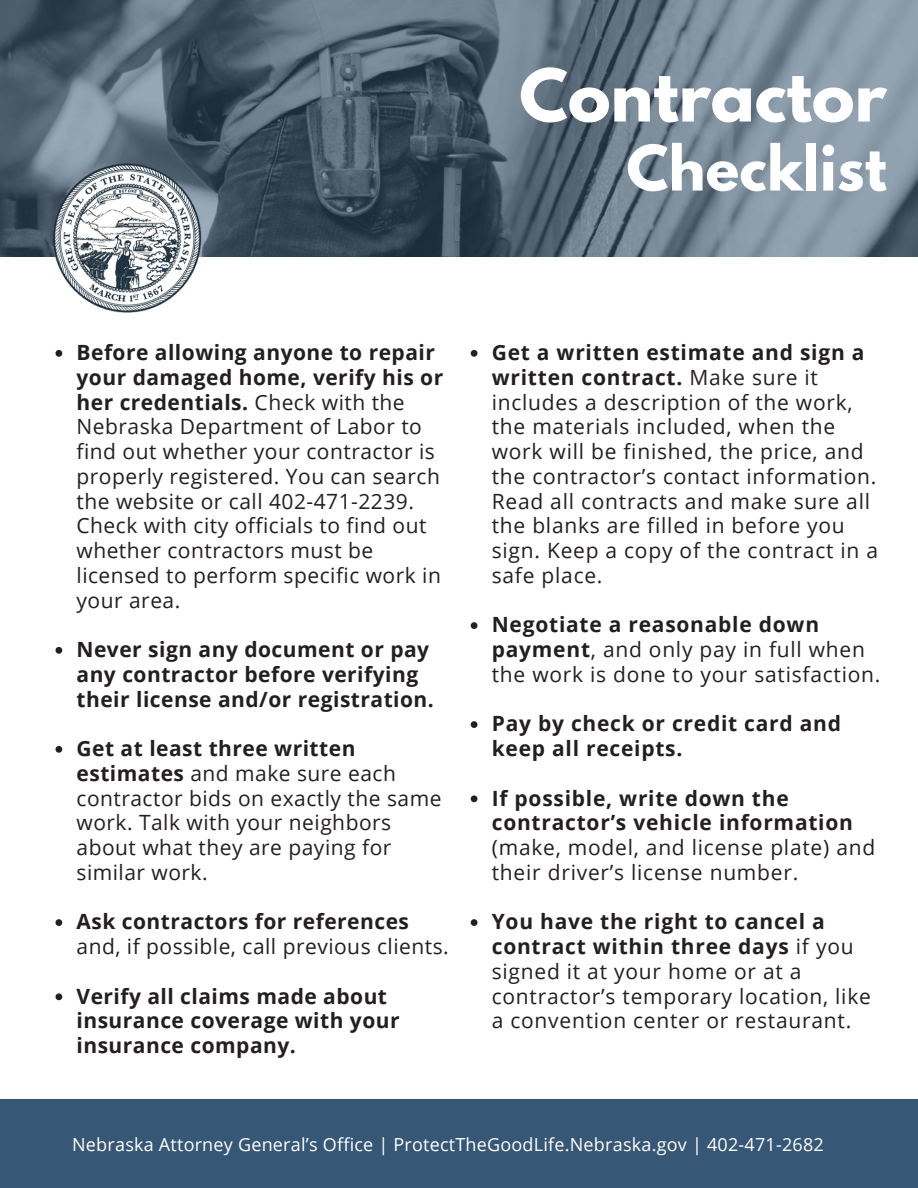
<style>
.page{position:relative;width:918px;height:1188px;background:#fff}
.page>*{position:absolute;margin:0;border:0;box-sizing:border-box;transform-origin:0 0}
.t1{font:700 64.5px "League Spartan";color:#fff}
.t2{font:700 55.5px "League Spartan";letter-spacing:.005em;color:#fff}
.t3{font:21px/24.8px "Open Sans";letter-spacing:.035em;color:#231f20}
.t4{font:700 21px/24.8px "Open Sans";letter-spacing:.025em;color:#231f20}
.t5{font:18px "Open Sans";letter-spacing:.01em;color:#fff}
.s1{font-weight:700}
</style>
<div class="page">
<div style="left:0;top:1099px;width:918px;height:89px;background:#365775"></div>
<svg style="left:0;top:0;width:918px;height:256px;background:#5f6f7e"></svg>
<img style="left:20px;top:159px;width:219px;height:154px">
<svg style="left:56px;top:350px;width:6px;height:7px"></svg>
<svg style="left:56px;top:647px;width:6px;height:7px"></svg>
<svg style="left:56px;top:746px;width:6px;height:7px"></svg>
<svg style="left:56px;top:919px;width:6px;height:7px"></svg>
<svg style="left:56px;top:993px;width:6px;height:7px"></svg>
<svg style="left:471px;top:350px;width:6px;height:7px"></svg>
<svg style="left:471px;top:622px;width:6px;height:7px"></svg>
<svg style="left:471px;top:721px;width:6px;height:7px"></svg>
<svg style="left:471px;top:795px;width:6px;height:7px"></svg>
<svg style="left:471px;top:919px;width:6px;height:7px"></svg>
<p class="t1" style="left:519px;top:63px;width:369px">Contractor</p>
<p class="t2" style="left:627px;top:141px;width:262px">Checklist</p>
<p class="t3" style="left:77px;top:340px;width:368px"><span class="s1">Before allowing anyone to repair your damaged home, verify his or her credentials.</span> Check with the<br>Nebraska Department of Labor to find out whether your contractor is properly registered. You can search the website or call 402-471-2239.<br>Check with city officials to find out whether contractors must be licensed to perform specific work in your area.</p>
<p class="t4" style="left:77px;top:637px;width:359px">Never sign any document or pay any contractor before verifying their license and/or registration.</p>
<p class="t3" style="left:77px;top:736px;width:366px"><span class="s1">Get at least three written estimates</span> and make sure each contractor bids on exactly the same work. Talk with your neighbors about what they are paying for similar work.</p>
<p class="t3" style="left:77px;top:909px;width:374px"><span class="s1">Ask contractors for references </span>and, if possible, call previous clients.</p>
<p class="t4" style="left:77px;top:983px;width:325px">Verify all claims made about insurance coverage with your insurance company.</p>
<p class="t3" style="left:492px;top:340px;width:388px"><span class="s1">Get a written estimate and sign a written contract.</span> Make sure it includes a description of the work, the materials included, when the work will be finished, the price, and the contractor’s contact information.<br>Read all contracts and make sure all the blanks are filled in before you sign. Keep a copy of the contract in a safe place.</p>
<p class="t3" style="left:492px;top:612px;width:390px"><span class="s1">Negotiate a reasonable down payment</span>, and only pay in full when the work is done to your satisfaction.</p>
<p class="t4" style="left:492px;top:711px;width:351px">Pay by check or credit card and keep all receipts.</p>
<p class="t3" style="left:492px;top:785px;width:385px"><span class="s1">If possible, write down the contractor’s vehicle information </span>(make, model, and license plate) and their driver’s license number.</p>
<p class="t3" style="left:492px;top:909px;width:381px"><span class="s1">You have the right to cancel a contract within three days</span> if you signed it at your home or at a contractor’s temporary location, like a convention center or restaurant.</p>
<p class="t5" style="left:72px;top:1131px;width:753px">Nebraska Attorney General’s Office | ProtectTheGoodLife.Nebraska.gov | 402-471-2682</p>
</div>
